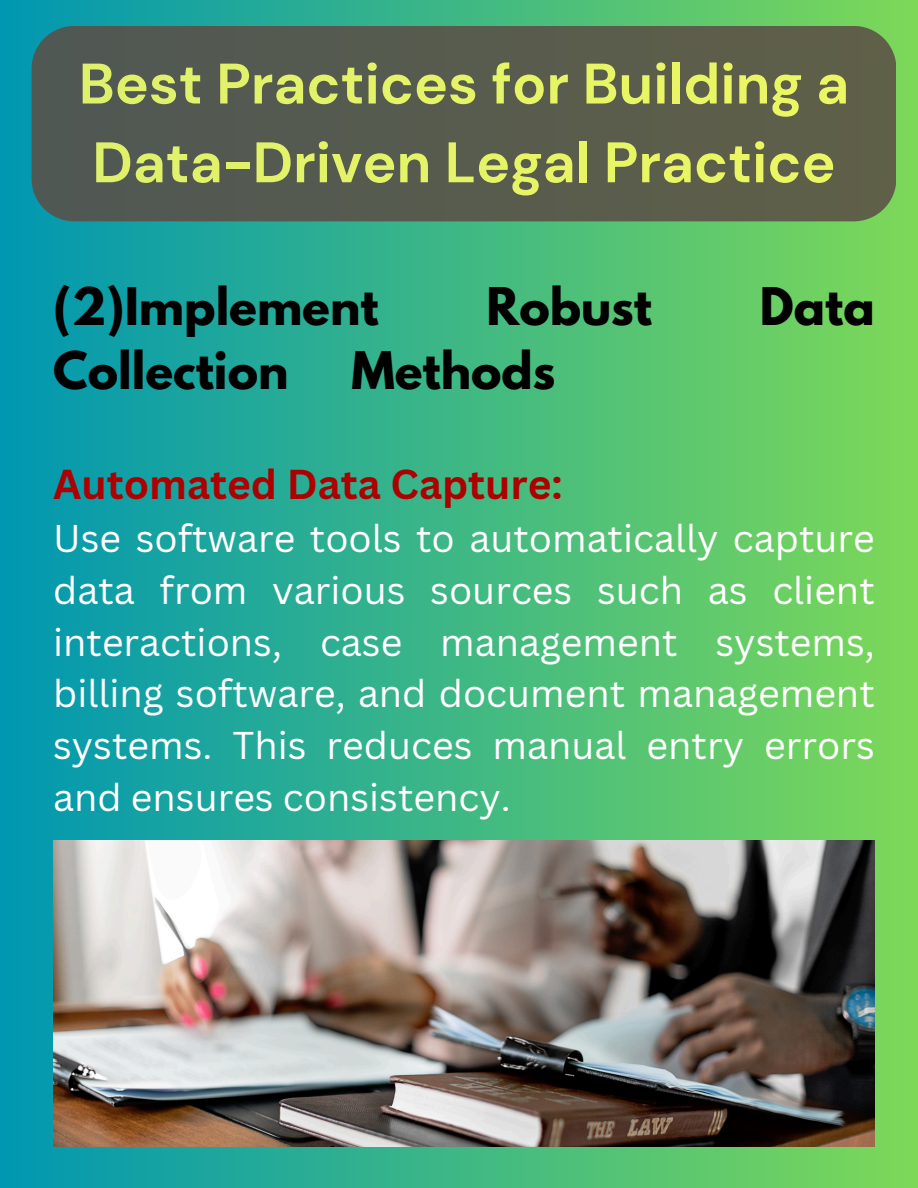
<style>
.page{position:relative;width:918px;height:1188px;background:#fff}
.page>*{position:absolute;margin:0;border:0;box-sizing:border-box;transform-origin:0 0}
.t1{font:700 57px/78.8px "DM Sans";color:#fffd63}
.t2{font:700 45.9px "League Spartan";color:#000}
.t3{font:700 40.65px "Canva Sans";color:#ad0000}
.t4{font:37.65px/51.8px "Canva Sans";color:#fff;text-align:justify}
</style>
<div class="page">
<div style="left:0;top:0;width:918px;height:1188px;background:linear-gradient(to right,#0097b2,#7dd858)"></div>
<img style="left:53px;top:841px;width:821px;height:306px">
<div style="left:32px;top:26px;width:864px;height:195px;background:#585c4e"></div>
<h1 class="t1" style="left:79px;top:45px;width:772px">Best Practices for Building a<br>Data-Driven Legal Practice</h1>
<h1 class="t2" style="left:53px;top:283px;width:327px">(2)Implement</h1>
<h1 class="t2" style="left:486px;top:283px;width:167px">Robust</h1>
<h1 class="t2" style="left:760px;top:283px;width:116px">Data</h1>
<h1 class="t2" style="left:53px;top:348px;width:237px">Collection</h1>
<h1 class="t2" style="left:351px;top:348px;width:206px">Methods</h1>
<h2 class="t3" style="left:53px;top:456px;width:511px">Automated Data Capture:</h2>
<p class="t4" style="left:53px;top:512px;width:823px">Use software tools to automatically capture data from various sources such as client interactions, case management systems, billing software, and document management systems. This reduces manual entry errors and ensures consistency.</p>
</div>
